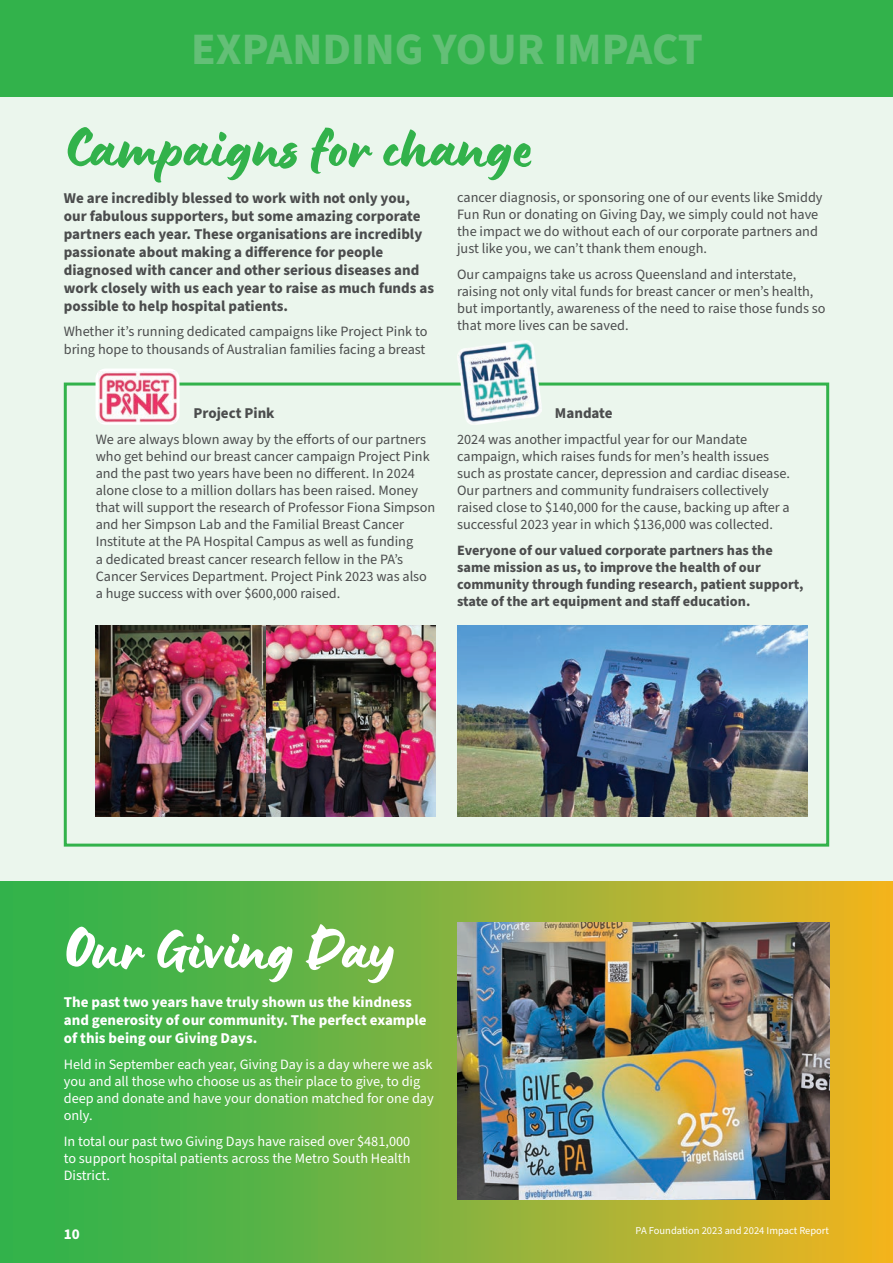
<style>
.page{position:relative;width:893px;height:1263px;background:#fff}
.page>*{position:absolute;margin:0;border:0;box-sizing:border-box;transform-origin:0 0}
.t1{font:64.5px "Lumios Brush";color:#32b24b}
.t2{font:64.5px "Lumios Brush";color:#fff}
.t3{font:700 45px "Source Sans Pro";color:#64bf77}
.t4{font:700 15px/18px "Source Sans Pro";color:#4b4c4d}
.t5{font:700 15px/18px "Source Sans Pro";color:#fff}
.t6{font:14.25px/17.1px "Source Sans Pro";color:#4b4c4d}
.t7{font:14.25px/17.1px "Source Sans Pro";color:#fff}
.t8{font:700 14.25px/17.1px "Source Sans Pro";color:#4b4c4d}
.t9{font:10.5px "Source Sans Pro";color:#fff}
</style>
<div class="page">
<div style="left:0;top:96px;width:893px;height:786px;background:#ebf6ed"></div>
<div style="left:0;top:882px;width:893px;height:381px;background:linear-gradient(to right,#22b352,#efb424)"></div>
<div style="left:0;top:0;width:893px;height:96px;background:#32b24b"></div>
<div style="left:64px;top:382px;width:765px;height:465px;border:3px solid #32b24b"></div>
<img style="left:96px;top:625px;width:340px;height:191px">
<img style="left:457px;top:625px;width:351px;height:191px">
<img style="left:457px;top:922px;width:372px;height:277px">
<div style="left:96px;top:369px;width:83px;height:56px;background:#fff;border-radius:10px"></div>
<img style="left:98px;top:371px;width:79px;height:52px">
<img style="left:457px;top:340px;width:84px;height:85px">
<h2 class="t3" style="left:191px;top:19px;width:513px">EXPANDING YOUR IMPACT</h2>
<h1 class="t1" style="left:64px;top:102px;width:471px">Campaigns for change</h1>
<p class="t4" style="left:64px;top:189px;width:372px">We are incredibly blessed to work with not only you, our fabulous supporters, but some amazing corporate partners each year. These organisations are incredibly passionate about making a difference for people diagnosed with cancer and other serious diseases and work closely with us each year to raise as much funds as possible to help hospital patients.</p>
<p class="t6" style="left:64px;top:324px;width:365px">Whether it’s running dedicated campaigns like Project Pink to bring hope to thousands of Australian families facing a breast</p>
<p class="t6" style="left:457px;top:189px;width:367px">cancer diagnosis, or sponsoring one of our events like Smiddy Fun Run or donating on Giving Day, we simply could not have the impact we do without each of our corporate partners and just like you, we can’t thank them enough.</p>
<p class="t6" style="left:457px;top:266px;width:370px">Our campaigns take us across Queensland and interstate, raising not only vital funds for breast cancer or men’s health, but importantly, awareness of the need to raise those funds so that more lives can be saved.</p>
<p class="t4" style="left:193px;top:405px;width:83px">Project Pink</p>
<p class="t6" style="left:96px;top:431px;width:341px">We are always blown away by the efforts of our partners who get behind our breast cancer campaign Project Pink and the past two years have been no different. In 2024 alone close to a million dollars has been raised. Money that will support the research of Professor Fiona Simpson and her Simpson Lab and the Familial Breast Cancer Institute at the PA Hospital Campus as well as funding<br>a dedicated breast cancer research fellow in the PA’s Cancer Services Department. Project Pink 2023 was also a huge success with over $600,000 raised.</p>
<p class="t4" style="left:555px;top:405px;width:59px">Mandate</p>
<p class="t6" style="left:457px;top:431px;width:334px">2024 was another impactful year for our Mandate campaign, which raises funds for men’s health issues such as prostate cancer, depression and cardiac disease.<br>Our partners and community fundraisers collectively raised close to $140,000 for the cause, backing up after a successful 2023 year in which $136,000 was collected.</p>
<p class="t8" style="left:457px;top:542px;width:348px">Everyone of our valued corporate partners has the same mission as us, to improve the health of our community through funding research, patient support, state of the art equipment and staff education.</p>
<h1 class="t2" style="left:63px;top:904px;width:335px">Our Giving Day</h1>
<p class="t5" style="left:64px;top:994px;width:364px">The past two years have truly shown us the kindness and generosity of our community. The perfect example of this being our Giving Days.</p>
<p class="t7" style="left:64px;top:1056px;width:371px">Held in September each year, Giving Day is a day where we ask you and all those who choose us as their place to give, to dig deep and donate and have your donation matched for one day only.</p>
<p class="t7" style="left:64px;top:1133px;width:348px;text-align:justify">In total our past two Giving Days have raised over $481,000 to support hospital patients across the Metro South Health District.</p>
<p class="t5" style="left:64px;top:1225px;width:17px">10</p>
<p class="t9" style="left:636px;top:1223px;width:195px">PA Foundation 2023 and 2024 Impact Report</p>
</div>
